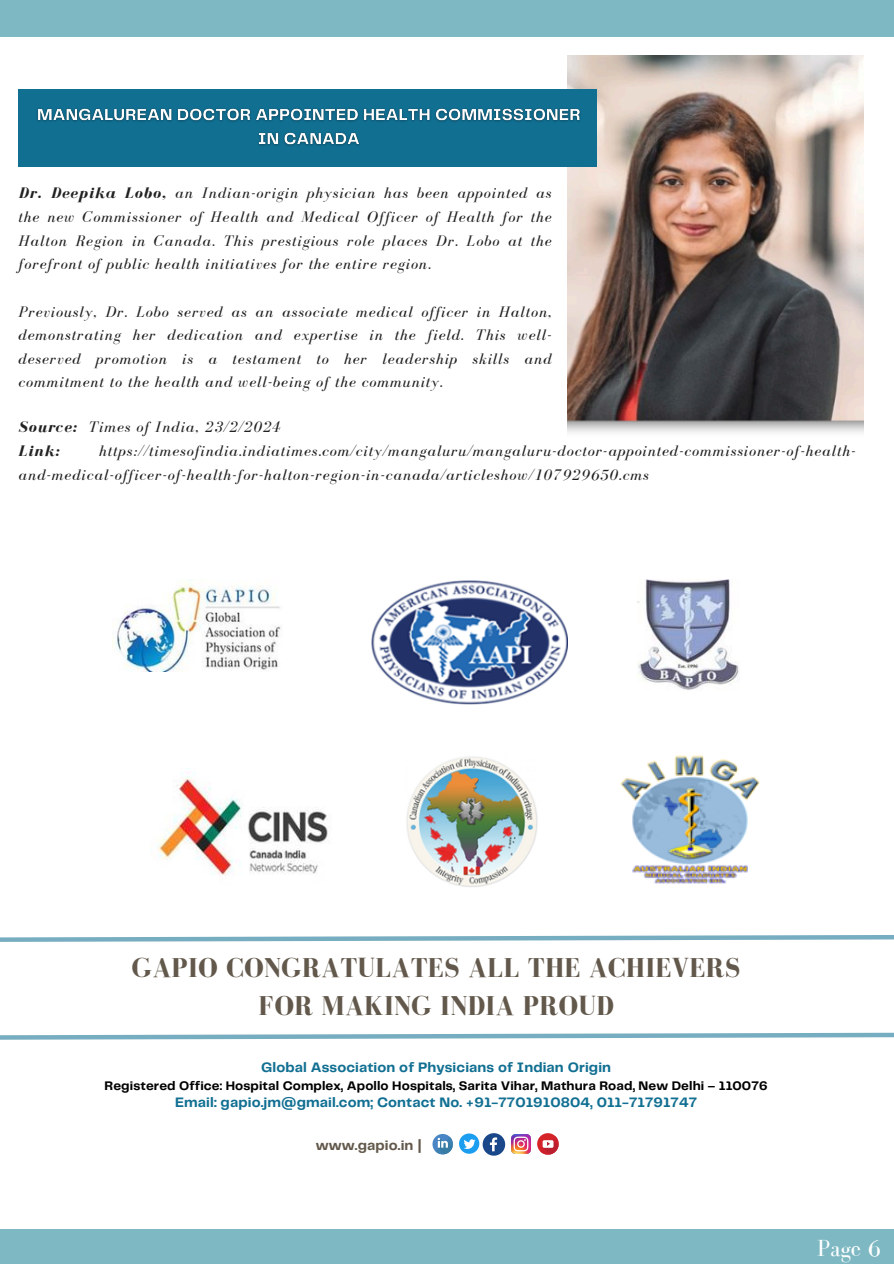
<style>
.page{position:relative;width:894px;height:1264px;background:#fff}
.page>*{position:absolute;margin:0;border:0;box-sizing:border-box;transform-origin:0 0}
.t1{font:700 28.05px/38.2px "Bodoni FLF";letter-spacing:.01em;color:#62584b;text-align:center}
.t2{font:24px "Bodoni FLF";color:#fff}
.t3{font:italic 15.75px/23.7px "Bodoni FLF";letter-spacing:.06em;color:#222;text-align:justify}
.t4{font:700 14.25px "Telegraf";letter-spacing:.01em;color:#116f92}
.t5{font:700 14.25px "Telegraf";letter-spacing:.01em;color:#62584b}
.t6{font:700 12.9px "Telegraf";letter-spacing:.01em;color:#000}
.s1{font-weight:700}
</style>
<div class="page">
<div style="left:0;top:1228px;width:893px;height:35px;background:#7eb9c3"></div>
<div style="left:0;top:0;width:893px;height:37px;background:#7eb9c3"></div>
<img style="left:113px;top:582px;width:168px;height:89px">
<img style="left:371px;top:580px;width:196px;height:124px">
<img style="left:637px;top:580px;width:102px;height:110px">
<img style="left:157px;top:768px;width:171px;height:107px">
<img style="left:406px;top:756px;width:132px;height:131px">
<img style="left:620px;top:755px;width:139px;height:129px">
<svg style="left:0;top:935px;width:893px;height:7px"></svg>
<svg style="left:0;top:1032px;width:893px;height:7px"></svg>
<svg style="left:537px;top:1133px;width:21px;height:21px"></svg>
<svg style="left:540px;top:1136px;width:19px;height:19px"></svg>
<img style="left:511px;top:1134px;width:19px;height:19px">
<svg style="left:432px;top:1133px;width:21px;height:21px"></svg>
<svg style="left:435px;top:1133px;width:70px;height:22px"></svg>
<img style="left:567px;top:55px;width:296px;height:378px">
<div style="left:19px;top:89px;width:578px;height:78px;background:#116f92"></div>
<img style="left:37px;top:108px;width:544px;height:38px">
<p class="t3" style="left:19px;top:181px;width:534px"><span class="s1">Dr. Deepika Lobo,</span> an Indian-origin physician has been appointed as the new Commissioner of Health and Medical Officer of Health for the Halton Region in Canada. This prestigious role places Dr. Lobo at the forefront of public health initiatives for the entire region.</p>
<p class="t3" style="left:19px;top:299px;width:534px">Previously, Dr. Lobo served as an associate medical officer in Halton, demonstrating her dedication and expertise in the field. This well&shy;deserved promotion is a testament to her leadership skills and commitment to the health and well-being of the community.</p>
<p class="t3" style="left:19px;top:415px;width:263px"><span class="s1">Source:</span> Times of India, 23/2/2024<br><span class="s1">Link:</span></p>
<p class="t3" style="left:19px;top:439px;width:838px;text-indent:81px">https://timesofindia.indiatimes.com/city/mangaluru/mangaluru-doctor-appointed-commissioner-of-health&shy;and-medical-officer-of-health-for-halton-region-in-canada/articleshow/107929650.cms</p>
<p class="t1" style="left:132px;top:948px;width:610px">GAPIO CONGRATULATES ALL THE ACHIEVERS<br>FOR MAKING INDIA PROUD</p>
<p class="t4" style="left:261px;top:1061px;width:351px">Global Association of Physicians of Indian Origin</p>
<h1 class="t6" style="left:104px;top:1080px;width:664px">Registered Office: Hospital Complex, Apollo Hospitals, Sarita Vihar, Mathura Road, New Delhi – 110076</h1>
<p class="t4" style="left:175px;top:1096px;width:523px">Email: gapio.jm@gmail.com; Contact No. +91-7701910804, 011-71791747</p>
<p class="t5" style="left:315px;top:1139px;width:108px">www.gapio.in |</p>
<p class="t2" style="left:816px;top:1235px;width:65px">Page 6</p>
</div>
